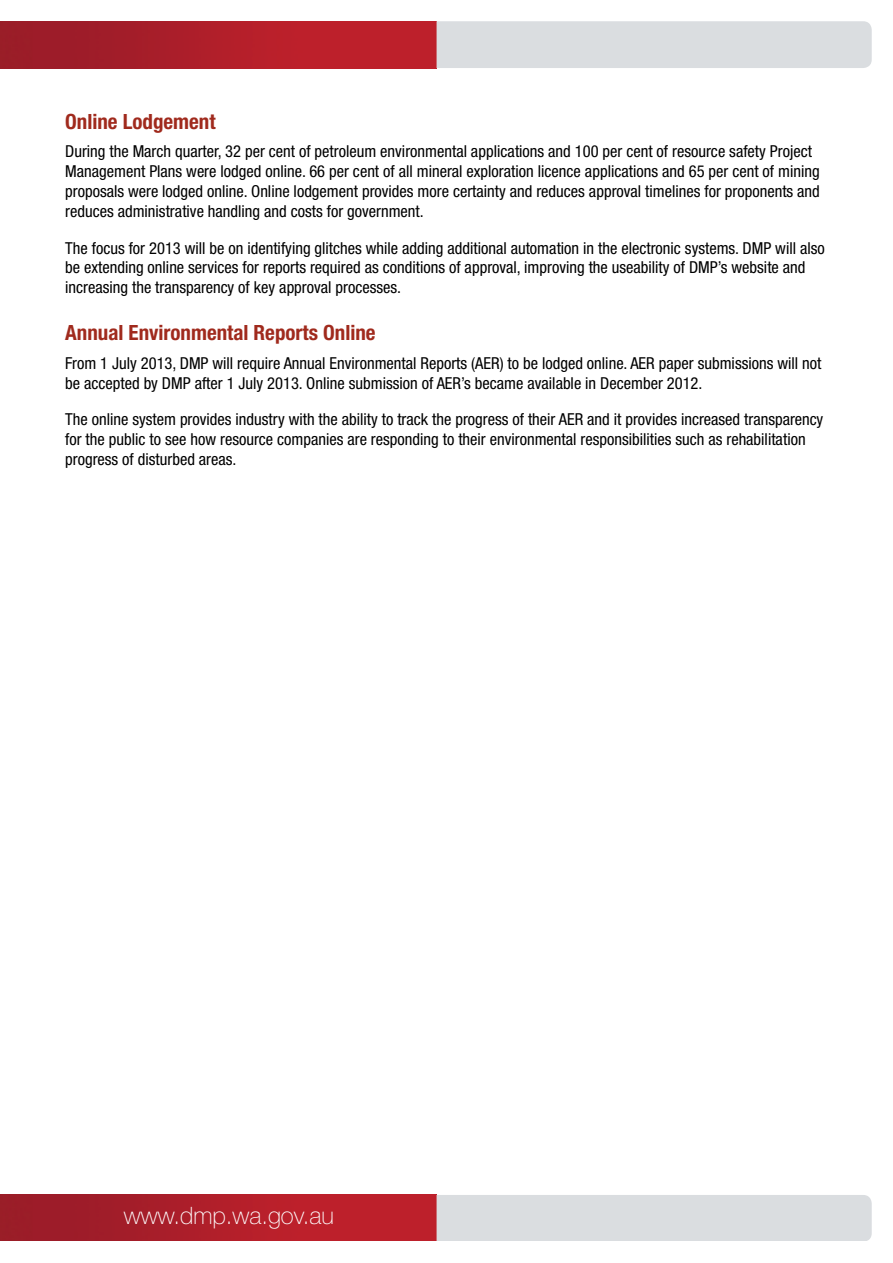
<style>
.page{position:relative;width:893px;height:1263px;background:#fff}
.page>*{position:absolute;margin:0;border:0;box-sizing:border-box;transform-origin:0 0}
.t1{font:100 24px "Helvetica Neue";color:#fff}
._2__Sub_Heading{font:700 condensed 21px "Helvetica Neue";color:#a02a1d}
._3__Body_Text{font:condensed 16.5px/19.8px "Helvetica Neue";color:#000}
</style>
<div class="page">
<img style="left:0;top:1195px;width:437px;height:46px">
<div style="left:437px;top:1195px;width:435px;height:46px;background:#dadde0"></div>
<img style="left:0;top:21px;width:437px;height:47px">
<div style="left:437px;top:21px;width:435px;height:47px;background:#dadde0"></div>
<h2 class="_2__Sub_Heading" style="left:65px;top:109px;width:152px">Online Lodgement</h2>
<p class="_3__Body_Text" style="left:65px;top:141px;width:756px">During the March quarter, 32 per cent of petroleum environmental applications and 100 per cent of resource safety Project Management Plans were lodged online. 66 per cent of all mineral exploration licence applications and 65 per cent of mining proposals were lodged online. Online lodgement provides more certainty and reduces approval timelines for proponents and reduces administrative handling and costs for government.</p>
<p class="_3__Body_Text" style="left:65px;top:238px;width:761px">The focus for 2013 will be on identifying glitches while adding additional automation in the electronic systems. DMP will also be extending online services for reports required as conditions of approval, improving the useability of DMP’s website and increasing the transparency of key approval processes.</p>
<h2 class="_2__Sub_Heading" style="left:65px;top:320px;width:312px">Annual Environmental Reports Online</h2>
<p class="_3__Body_Text" style="left:65px;top:353px;width:758px">From 1 July 2013, DMP will require Annual Environmental Reports (AER) to be lodged online. AER paper submissions will not be accepted by DMP after 1 July 2013. Online submission of AER’s became available in December 2012.</p>
<p class="_3__Body_Text" style="left:65px;top:409px;width:760px">The online system provides industry with the ability to track the progress of their AER and it provides increased transparency for the public to see how resource companies are responding to their environmental responsibilities such as rehabilitation progress of disturbed areas.</p>
<h1 class="t1" style="left:124px;top:1201px;width:211px">www.dmp.wa.gov.au</h1>
</div>
